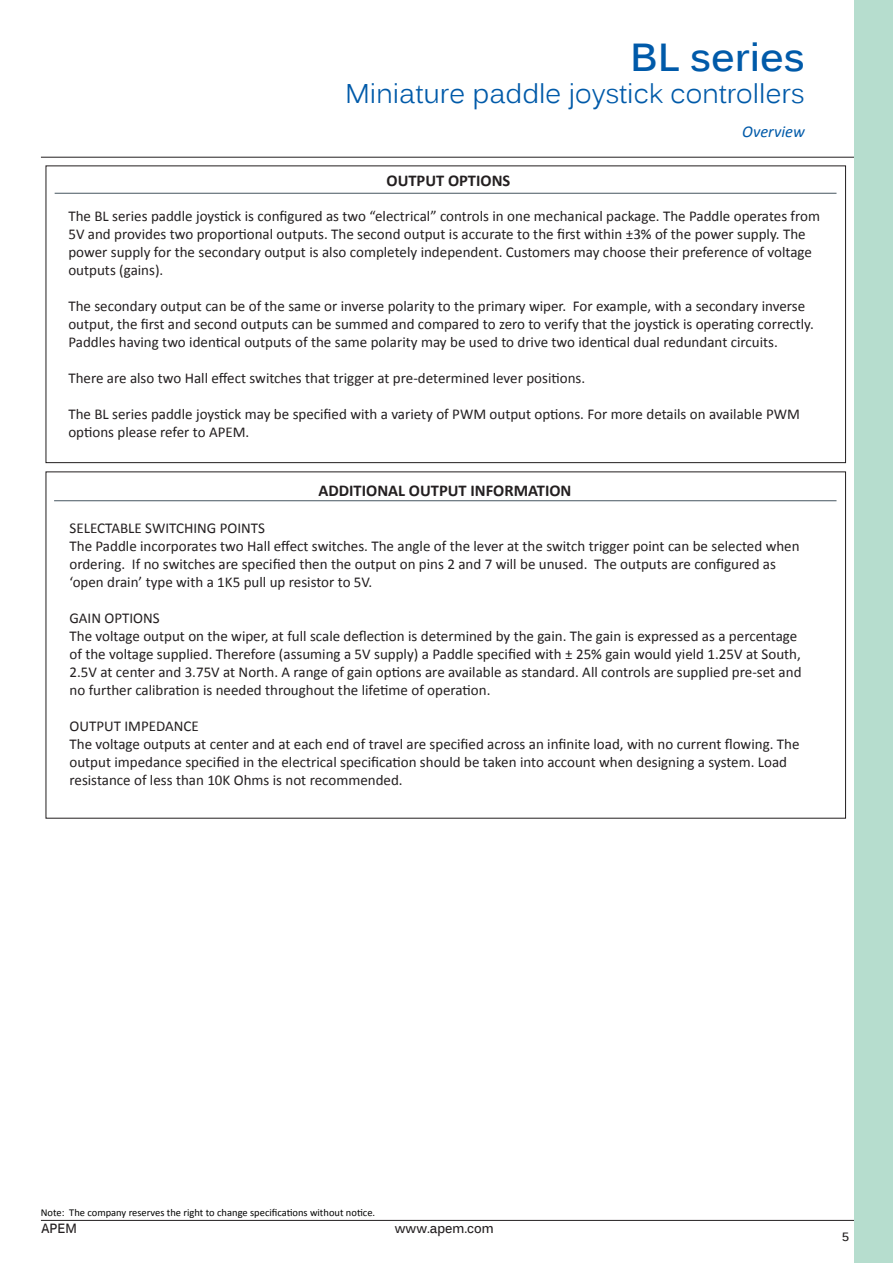
<style>
.page{position:relative;width:893px;height:1263px;background:#fff}
.page>*{position:absolute;margin:0;border:0;box-sizing:border-box;transform-origin:0 0}
.t1{font:700 39px "Kalinga";color:#005aa9}
.t2{font:27px "Kalinga";color:#005aa9}
.t3{font:700 16.5px "Calibri";color:#231f20}
.t4{font:italic 16.5px "Calibri";color:#005aa9}
.t5{font:15px/18px "Calibri";color:#231f20}
.t6{font:700 13.35px "Kalinga";color:#231f20;scale:.9 1}
.t7{font:700 12px "Kalinga";color:#231f20}
.t8{font:10.5px "Calibri";color:#030403}
</style>
<div class="page">
<hr style="left:41px;top:157px;width:852px;height:1px;background:#231f20">
<hr style="left:41px;top:1220px;width:852px;height:1px;background:#231f20">
<div style="left:854px;top:0;width:39px;height:1263px;background:#b6ddce"></div>
<hr style="left:55px;top:193px;width:781px;height:1px;background:#465660">
<hr style="left:54px;top:500px;width:782px;height:1px;background:#465660">
<h1 class="t1" style="left:630px;top:43px;width:176px">BL series</h1>
<h2 class="t2" style="left:345px;top:83px;width:461px">Miniature paddle joystick controllers</h2>
<p class="t4" style="left:742px;top:121px;width:64px">Overview</p>
<p class="t3" style="left:386px;top:171px;width:125px">OUTPUT OPTIONS</p>
<p class="t5" style="left:68px;top:207px;width:753px">The BL series paddle joystick is configured as two “electrical” controls in one mechanical package. The Paddle operates from 5V and provides two proportional outputs. The second output is accurate to the first within ±3% of the power supply. The power supply for the secondary output is also completely independent. Customers may choose their preference of voltage outputs (gains).</p>
<p class="t5" style="left:68px;top:297px;width:747px">The secondary output can be of the same or inverse polarity to the primary wiper. For example, with a secondary inverse output, the first and second outputs can be summed and compared to zero to verify that the joystick is operating correctly.<br>Paddles having two identical outputs of the same polarity may be used to drive two identical dual redundant circuits.</p>
<p class="t5" style="left:68px;top:369px;width:518px">There are also two Hall effect switches that trigger at pre-determined lever positions.</p>
<p class="t5" style="left:68px;top:405px;width:733px">The BL series paddle joystick may be specified with a variety of PWM output options. For more details on available PWM options please refer to APEM.</p>
<p class="t3" style="left:318px;top:480px;width:254px">ADDITIONAL OUTPUT INFORMATION</p>
<p class="t5" style="left:70px;top:519px;width:732px">SELECTABLE SWITCHING POINTS<br>The Paddle incorporates two Hall effect switches. The angle of the lever at the switch trigger point can be selected when ordering. If no switches are specified then the output on pins 2 and 7 will be unused. The outputs are configured as ‘open drain’ type with a 1K5 pull up resistor to 5V.</p>
<p class="t5" style="left:70px;top:610px;width:734px">GAIN OPTIONS<br>The voltage output on the wiper, at full scale deflection is determined by the gain. The gain is expressed as a percentage of the voltage supplied. Therefore (assuming a 5V supply) a Paddle specified with ± 25% gain would yield 1.25V at South, 2.5V at center and 3.75V at North. A range of gain options are available as standard. All controls are supplied pre-set and no further calibration is needed throughout the lifetime of operation.</p>
<p class="t5" style="left:70px;top:718px;width:732px">OUTPUT IMPEDANCE<br>The voltage outputs at center and at each end of travel are specified across an infinite load, with no current flowing. The output impedance specified in the electrical specification should be taken into account when designing a system. Load resistance of less than 10K Ohms is not recommended.</p>
<p class="t8" style="left:41px;top:1206px;width:336px">Note: The company reserves the right to change specifications without notice.</p>
<p class="t6" style="left:42px;top:1223px;width:41px">APEM</p>
<p class="t6" style="left:395px;top:1223px;width:111px">www.apem.com</p>
<p class="t7" style="left:842px;top:1232px;width:8px">5</p>
</div>
